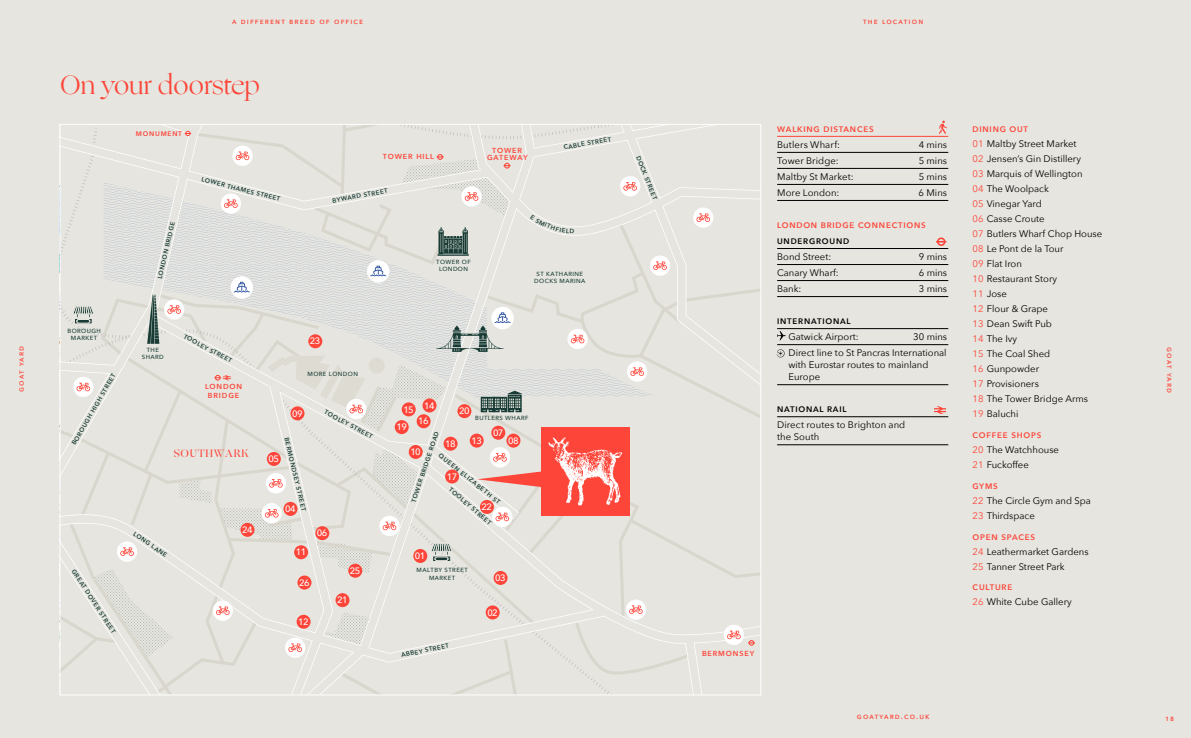
<style>
.page{position:relative;width:1191px;height:738px;background:#fff}
.page>*{position:absolute;margin:0;border:0;box-sizing:border-box;transform-origin:0 0}
.t1{font:26px "Ogg";color:#fd4539}
.t2{font:500 15.4px "Ogg TRIAL";letter-spacing:.07em;color:#fd4539}
.t3{font:500 10.8px "Ogg TRIAL";letter-spacing:.07em;color:#fd4539}
.t4{font:9.5px/15px "Avenir Next";color:#000}
.t5{font:500 9.2px "Avenir Next";letter-spacing:-.06em;color:#fff}
.t6{font:600 8px "Avenir Next";letter-spacing:.1em;color:#fd4539}
.t7{font:500 8px "Avenir Next";letter-spacing:.14em;color:#fd4539}
.t8{font:600 8px "Avenir Next";letter-spacing:.1em;color:#000}
.t9{font:600 7.3px/8.7px "Avenir Next";letter-spacing:.12em;color:#fd4539;text-align:center}
.t10{font:600 6.6px "Avenir Next";letter-spacing:.12em;color:#fd4539}
.t11{font:600 6.2px "Avenir Next";color:#183c35}
.t12{font:500 6px/7.2px "Avenir Next";letter-spacing:.07em;color:#183c35;text-align:center}
.s1{color:#fd4539}
</style>
<div class="page">
<div style="left:0;top:0;width:595px;height:737px;background:#e6e5df"></div>
<div style="left:595px;top:0;width:596px;height:737px;background:#e6e5df"></div>
<svg style="left:776px;top:349px;width:9px;height:8px"></svg>
<hr style="left:777px;top:136px;width:171px;height:1px;background:#fd4539">
<hr style="left:777px;top:152px;width:171px;height:1px;background:#000">
<hr style="left:777px;top:168px;width:171px;height:1px;background:#000">
<hr style="left:777px;top:184px;width:171px;height:1px;background:#000">
<hr style="left:777px;top:200px;width:171px;height:1px;background:#000">
<hr style="left:777px;top:248px;width:171px;height:1px;background:#000">
<hr style="left:777px;top:264px;width:171px;height:1px;background:#000">
<hr style="left:777px;top:280px;width:171px;height:1px;background:#000">
<hr style="left:777px;top:296px;width:171px;height:1px;background:#000">
<hr style="left:777px;top:328px;width:171px;height:1px;background:#000">
<hr style="left:777px;top:344px;width:171px;height:1px;background:#000">
<hr style="left:777px;top:384px;width:171px;height:1px;background:#000">
<hr style="left:777px;top:416px;width:171px;height:1px;background:#000">
<hr style="left:777px;top:444px;width:171px;height:1px;background:#000">
<svg style="left:777px;top:331px;width:8px;height:9px"></svg>
<svg style="left:934px;top:406px;width:12px;height:7px"></svg>
<svg style="left:936px;top:237px;width:10px;height:9px"></svg>
<svg style="left:939px;top:120px;width:8px;height:14px"></svg>
<svg style="left:60px;top:124px;width:701px;height:570px"></svg>
<p class="t7" style="left:14px;top:392px;width:48px;rotate:-90deg">goat yard</p>
<p class="t7" style="left:232px;top:14px;width:133px">a different breed of office</p>
<h1 class="t1" style="left:60px;top:68px;width:201px">On your doorstep</h1>
<h2 class="t2" style="left:117px;top:72px;width:74px">LONDON</h2>
<p class="t10" style="left:136px;top:128px;width:48px">MONUMENT</p>
<p class="t9" style="left:383px;top:152px;width:52px">TOWER HILL</p>
<p class="t9" style="left:487px;top:146px;width:42px;line-height:7.1px">TOWER<br>GATEWAY</p>
<p class="t11" style="left:203px;top:173px;width:83px;rotate:15deg">LOWER THAMES STREET</p>
<p class="t11" style="left:331px;top:195px;width:58px;rotate:-10deg">BYWARD STREET</p>
<p class="t11" style="left:563px;top:142px;width:50px;rotate:-10deg">CABLE STREET</p>
<p class="t12" style="left:67px;top:327px;width:35px">BOROUGH<br>MARKET</p>
<p class="t11" style="left:69px;top:441px;width:83px;rotate:-60deg">BOROUGH HIGH STREET</p>
<p class="t11" style="left:78px;top:566px;width:76px;rotate:57deg">GREAT DOVER STREET</p>
<p class="t11" style="left:155px;top:277px;width:60px;rotate:-77deg">LONDON BRIDGE</p>
<p class="t12" style="left:436px;top:257px;width:36px">TOWER OF<br>LONDON</p>
<p class="t12" style="left:534px;top:270px;width:53px">ST KATHARINE<br>DOCKS MARINA</p>
<p class="t12" style="left:142px;top:346px;width:23px">THE<br>SHARD</p>
<p class="t11" style="left:187px;top:331px;width:55px;rotate:28deg">TOOLEY STREET</p>
<p class="t9" style="left:205px;top:381px;width:39px">LONDON<br>BRIDGE</p>
<p class="t3" style="left:174px;top:446px;width:77px">SOUTHWARK</p>
<p class="t5" style="left:242px;top:521px;width:12px">24</p>
<p class="t11" style="left:145px;top:534px;width:32px;rotate:34deg">NG LANE</p>
<p class="t5" style="left:310px;top:333px;width:12px">23</p>
<p class="t12" style="left:307px;top:370px;width:52px">MORE LONDON</p>
<p class="t5" style="left:424px;top:397px;width:12px">14</p>
<p class="t5" style="left:403px;top:401px;width:12px">15</p>
<p class="t5" style="left:292px;top:405px;width:12px">09</p>
<p class="t5" style="left:459px;top:403px;width:12px">20</p>
<p class="t11" style="left:327px;top:406px;width:55px;rotate:28deg">TOOLEY STREET</p>
<p class="t12" style="left:475px;top:414px;width:55px">BUTLERS WHARF</p>
<p class="t5" style="left:418px;top:413px;width:12px">16</p>
<p class="t5" style="left:396px;top:419px;width:12px">19</p>
<p class="t5" style="left:493px;top:424px;width:12px">07</p>
<p class="t11" style="left:408px;top:499px;width:76px;rotate:-71deg">TOWER BRIDGE ROAD</p>
<p class="t5" style="left:471px;top:432px;width:12px">13</p>
<p class="t5" style="left:508px;top:432px;width:12px">08</p>
<p class="t11" style="left:291px;top:436px;width:77px;rotate:76deg">BERMONDSEY STREET</p>
<p class="t5" style="left:445px;top:435px;width:12px">18</p>
<p class="t5" style="left:410px;top:443px;width:12px">10</p>
<p class="t11" style="left:443px;top:450px;width:79px;rotate:39deg">QUEEN ELIZABETH ST</p>
<p class="t5" style="left:268px;top:450px;width:12px">05</p>
<p class="t5" style="left:447px;top:468px;width:12px">17</p>
<p class="t11" style="left:453px;top:484px;width:55px;rotate:41deg">TOOLEY STREET</p>
<p class="t5" style="left:481px;top:498px;width:12px">22</p>
<p class="t5" style="left:285px;top:500px;width:12px">04</p>
<p class="t5" style="left:296px;top:544px;width:12px">11</p>
<p class="t5" style="left:317px;top:525px;width:12px">06</p>
<p class="t5" style="left:299px;top:574px;width:12px">26</p>
<p class="t5" style="left:298px;top:613px;width:12px">12</p>
<p class="t5" style="left:350px;top:562px;width:12px">25</p>
<p class="t5" style="left:337px;top:591px;width:12px">21</p>
<p class="t5" style="left:415px;top:547px;width:12px">01</p>
<p class="t12" style="left:416px;top:566px;width:53px">MALTBY STREET<br>MARKET</p>
<p class="t11" style="left:400px;top:649px;width:50px;rotate:-12deg">ABBEY STREET</p>
<p class="t5" style="left:495px;top:569px;width:12px">03</p>
<p class="t5" style="left:487px;top:604px;width:12px">02</p>
<p class="t11" style="left:643px;top:154px;width:48px;rotate:68deg">DOCK STREET</p>
<p class="t7" style="left:863px;top:14px;width:62px">the location</p>
<p class="t6" style="left:777px;top:122px;width:98px">WALKING DISTANCES</p>
<p class="t4" style="left:777px;top:137px;width:64px">Butlers Wharf:</p>
<p class="t4" style="left:918px;top:137px;width:30px">4 mins</p>
<p class="t4" style="left:777px;top:153px;width:63px">Tower Bridge:</p>
<p class="t4" style="left:918px;top:153px;width:30px">5 mins</p>
<p class="t4" style="left:777px;top:169px;width:78px">Maltby St Market:</p>
<p class="t4" style="left:918px;top:169px;width:30px">5 mins</p>
<p class="t4" style="left:777px;top:185px;width:64px">More London:</p>
<p class="t4" style="left:918px;top:185px;width:30px">6 Mins</p>
<p class="t6" style="left:777px;top:218px;width:150px">LONDON BRIDGE CONNECTIONS</p>
<p class="t8" style="left:777px;top:234px;width:74px">UNDERGROUND</p>
<p class="t4" style="left:777px;top:249px;width:56px">Bond Street:</p>
<p class="t4" style="left:918px;top:249px;width:30px">9 mins</p>
<p class="t4" style="left:777px;top:265px;width:63px">Canary Wharf:</p>
<p class="t4" style="left:918px;top:265px;width:30px">6 mins</p>
<p class="t4" style="left:777px;top:281px;width:26px">Bank:</p>
<p class="t4" style="left:918px;top:281px;width:30px">3 mins</p>
<p class="t8" style="left:777px;top:314px;width:75px">INTERNATIONAL</p>
<p class="t4" style="left:788px;top:329px;width:72px">Gatwick Airport:</p>
<p class="t4" style="left:788px;top:328px;width:160px;line-height:16px;text-align:right">30 mins<br>Direct line to St Pancras International</p>
<p class="t4" style="left:788px;top:358px;width:141px;line-height:12px">with Eurostar routes to mainland<br>Europe</p>
<p class="t8" style="left:777px;top:402px;width:71px">NATIONAL RAIL</p>
<p class="t4" style="left:777px;top:418px;width:130px;line-height:12px">Direct routes to Brighton and the South</p>
<p class="t9" style="left:702px;top:648px;width:54px">BERMONSEY</p>
<p class="t6" style="left:972px;top:122px;width:57px">DINING OUT</p>
<p class="t4" style="left:972px;top:136px;width:131px"><span class="s1">01</span> Maltby Street Market<br><span class="s1">02</span> Jensen’s Gin Distillery<br><span class="s1">03</span> Marquis of Wellington<br><span class="s1">04</span> The Woolpack<br><span class="s1">05</span> Vinegar Yard<br><span class="s1">06</span> Casse Croute<br><span class="s1">07</span> Butlers Wharf Chop House<br><span class="s1">08</span> Le Pont de la Tour<br><span class="s1">09</span> Flat Iron<br><span class="s1">10</span> Restaurant Story<br><span class="s1">11</span> Jose<br><span class="s1">12</span> Flour &amp; Grape<br><span class="s1">13</span> Dean Swift Pub<br><span class="s1">14</span> The Ivy<br><span class="s1">15</span> The Coal Shed<br><span class="s1">16</span> Gunpowder<br><span class="s1">17</span> Provisioners<br><span class="s1">18</span> The Tower Bridge Arms<br><span class="s1">19</span> Baluchi</p>
<p class="t6" style="left:972px;top:428px;width:70px">COFFEE SHOPS</p>
<p class="t4" style="left:972px;top:441px;width:88px"><span class="s1">20</span> The Watchhouse<br><span class="s1">21</span> Fuckoffee</p>
<p class="t6" style="left:972px;top:478px;width:27px">GYMS</p>
<p class="t4" style="left:972px;top:492px;width:120px"><span class="s1">22</span> The Circle Gym and Spa<br><span class="s1">23</span> Thirdspace</p>
<p class="t6" style="left:972px;top:529px;width:64px">OPEN SPACES</p>
<p class="t4" style="left:972px;top:543px;width:117px"><span class="s1">24</span> Leathermarket Gardens<br><span class="s1">25</span> Tanner Street Park</p>
<p class="t6" style="left:972px;top:580px;width:41px">CULTURE</p>
<p class="t4" style="left:972px;top:593px;width:101px"><span class="s1">26</span> White Cube Gallery</p>
<p class="t7" style="left:1176px;top:346px;width:48px;rotate:90deg">goat yard</p>
<p class="t7" style="left:857px;top:709px;width:74px">goatyard.co.uk</p>
<p class="t7" style="left:1165px;top:710px;width:11px">18</p>
</div>
